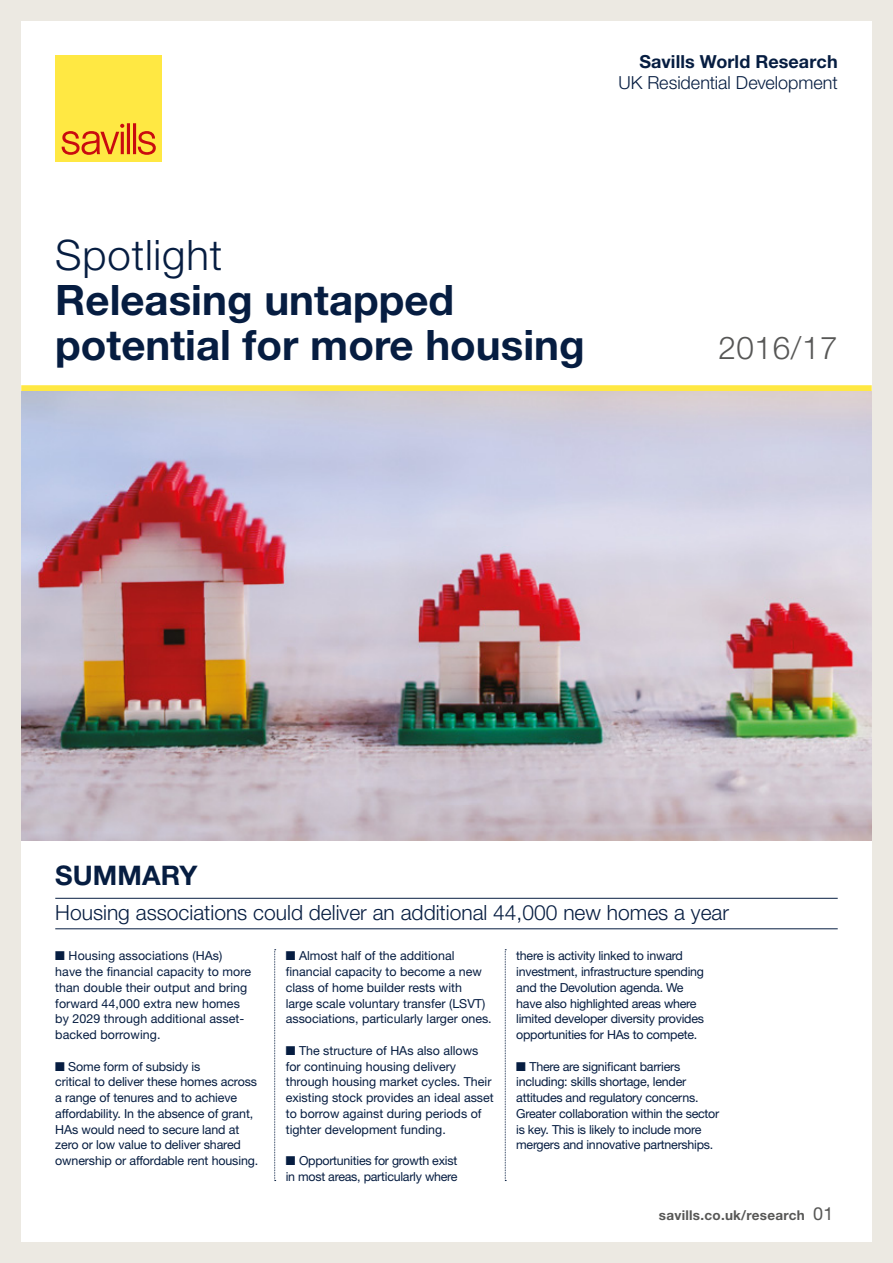
<style>
.page{position:relative;width:893px;height:1263px;background:#ece9e2}
.page>*{position:absolute;margin:0;border:0;box-sizing:border-box;transform-origin:0 0}
.t1{font:700 42px/45px "Helvetica Neue LT Std";color:#061d41}
.t2{font:300 42px "Helvetica Neue LT Std";letter-spacing:.02em;color:#061d41}
.t3{font:300 31.5px "Helvetica Neue LT Std";letter-spacing:.02em;color:#575756}
.t4{font:700 27px "Helvetica Neue LT Std";letter-spacing:.005em;color:#061d41}
.t5{font:300 21px "Helvetica Neue LT Std";color:#061d41}
.t6{font:300 18px "Helvetica Neue LT Std";color:#061d41}
.t7{font:700 18px "Helvetica Neue LT Std";letter-spacing:.005em;color:#061d41}
.t8{font:700 13.5px "Helvetica Neue LT Std";letter-spacing:.02em;color:#575756}
.t9{font:12.45px/15.8px "Helvetica Neue LT Std";letter-spacing:-.01em;color:#061d41}
.s1{font-weight:400;font-size:18px}
</style>
<div class="page">
<div style="left:21px;top:21px;width:851px;height:1221px;background:#fff"></div>
<div style="left:55px;top:55px;width:107px;height:107px;background:#ffe843"></div>
<svg style="left:62px;top:123px;width:94px;height:32px"></svg>
<div style="left:21px;top:385px;width:851px;height:6px;background:#ffe843"></div>
<img style="left:21px;top:391px;width:851px;height:450px">
<hr style="left:55px;top:898px;width:783px;height:1px;background:#061d41">
<hr style="left:55px;top:928px;width:783px;height:1px;background:#061d41">
<svg style="left:274px;top:949px;width:2px;height:232px"></svg>
<svg style="left:505px;top:949px;width:1px;height:232px"></svg>
<h3 class="t7" style="left:639px;top:51px;width:200px">Savills World Research</h3>
<h3 class="t6" style="left:618px;top:72px;width:221px">UK Residential Development</h3>
<h1 class="t2" style="left:55px;top:229px;width:168px">Spotlight</h1>
<h1 class="t1" style="left:55px;top:276px;width:531px">Releasing untapped potential for more housing</h1>
<h2 class="t3" style="left:718px;top:329px;width:121px">2016/17</h2>
<h3 class="t4" style="left:55px;top:858px;width:144px">SUMMARY</h3>
<h3 class="t5" style="left:55px;top:900px;width:675px">Housing associations could deliver an additional 44,000 new homes a year</h3>
<p class="t9" style="left:55px;top:948px;width:197px">■ Housing associations (HAs) have the financial capacity to more than double their output and bring forward 44,000 extra new homes by 2029 through additional asset&shy;backed borrowing.</p>
<p class="t9" style="left:55px;top:1058px;width:205px">■ Some form of subsidy is<br>critical to deliver these homes across a range of tenures and to achieve affordability. In the absence of grant, HAs would need to secure land at zero or low value to deliver shared ownership or affordable rent housing.</p>
<p class="t9" style="left:286px;top:948px;width:208px">■ Almost half of the additional financial capacity to become a new class of home builder rests with large scale voluntary transfer (LSVT) associations, particularly larger ones.</p>
<p class="t9" style="left:286px;top:1042px;width:209px">■ The structure of HAs also allows for continuing housing delivery through housing market cycles. Their existing stock provides an ideal asset to borrow against during periods of tighter development funding.</p>
<p class="t9" style="left:286px;top:1153px;width:173px">■ Opportunities for growth exist in most areas, particularly where</p>
<p class="t9" style="left:516px;top:948px;width:189px">there is activity linked to inward investment, infrastructure spending and the Devolution agenda. We have also highlighted areas where limited developer diversity provides opportunities for HAs to compete.</p>
<p class="t9" style="left:516px;top:1058px;width:205px">■ There are significant barriers including: skills shortage, lender attitudes and regulatory concerns.<br>Greater collaboration within the sector is key. This is likely to include more mergers and innovative partnerships.</p>
<p class="t8" style="left:659px;top:1207px;width:176px">savills.co.uk/research <span class="s1">01</span></p>
</div>
